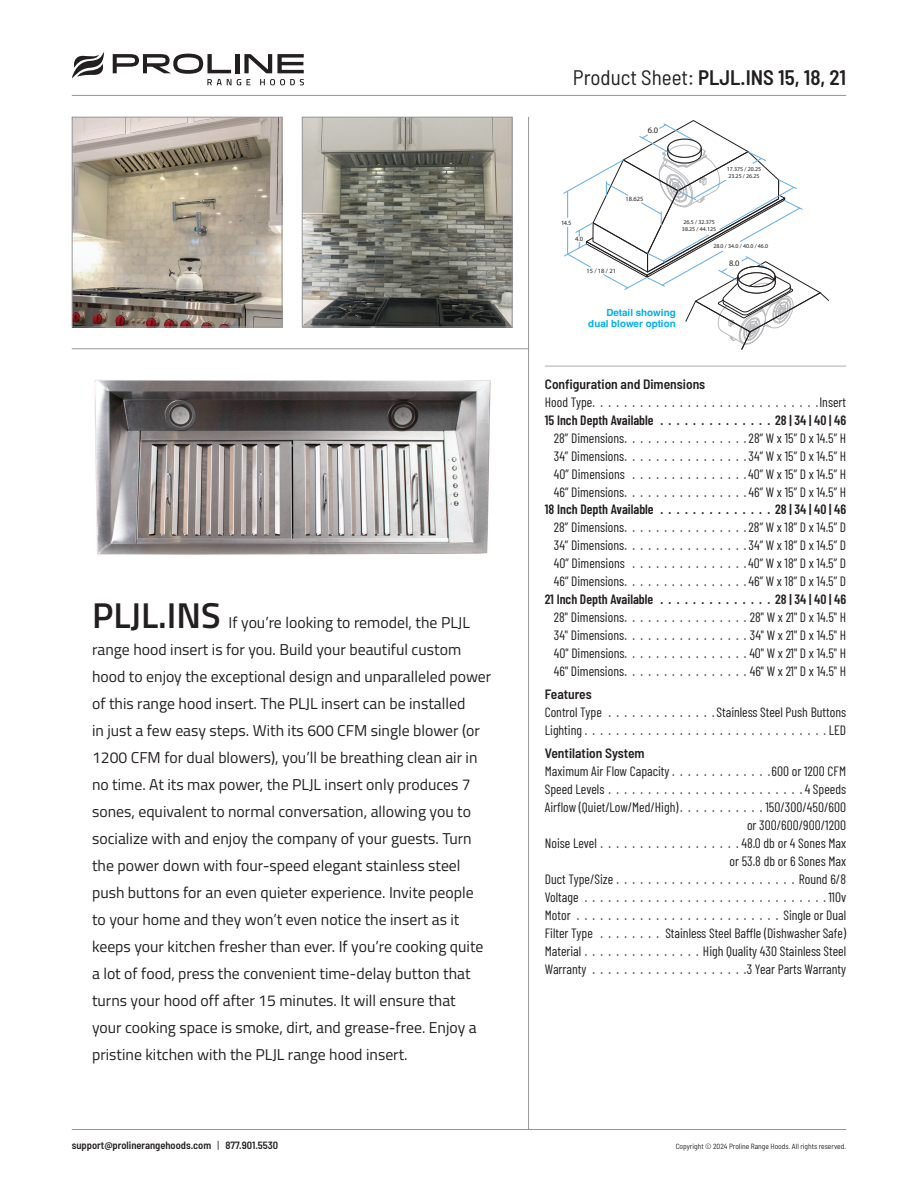
<style>
.page{position:relative;width:918px;height:1188px;background:#fff}
.page>*{position:absolute;margin:0;border:0;box-sizing:border-box;transform-origin:0 0}
.t1{font:600 36px "Titillium Web";color:#231f20}
.t2{font:600 semi-condensed 21px "Barlow";color:#231f20}
.t3{font:15.75px/27px "Titillium Web";color:#231f20}
.t4{font:13.5px/18px "Barlow Condensed";color:#231f20;text-align:justify}
.t5{font:600 13.5px "Barlow Condensed";color:#231f20}
.t6{font:600 semi-condensed 13.5px "Barlow";color:#231f20}
.t7{font:600 semi-condensed 10.5px "Barlow";color:#231f20}
.t8{font:700 9.75px/11.1px "Helvetica";color:#00aeef;text-align:right}
.t9{font:8.4px "Myriad Pro";color:#231f20}
.t10{font:semi-condensed 7.5px "Barlow";color:#231f20}
.t11{font:6.45px "Myriad Pro";color:#231f20}
.t12{font:5.85px/7.1px "Myriad Pro";color:#231f20}
.s1{font-weight:400}
</style>
<div class="page">
<hr style="left:72px;top:95px;width:774px;height:1px;background:#939598">
<hr style="left:72px;top:1129px;width:774px;height:1px;background:#939598">
<svg style="left:72px;top:52px;width:32px;height:27px"></svg>
<svg style="left:113px;top:54px;width:191px;height:31px"></svg>
<hr style="left:528px;top:117px;width:1px;height:1013px;background:#939598">
<hr style="left:72px;top:348px;width:457px;height:1px;background:#939598">
<img style="left:74px;top:119px;width:206px;height:206px">
<div style="left:72px;top:117px;width:210px;height:210px;border:1px solid #939598"></div>
<img style="left:304px;top:119px;width:206px;height:206px">
<div style="left:302px;top:117px;width:210px;height:210px;border:1px solid #939598"></div>
<img style="left:94px;top:379px;width:397px;height:176px">
<hr style="left:545px;top:365px;width:301px;height:2px;background:#c7c8ca">
<svg style="left:563px;top:120px;width:266px;height:230px"></svg>
<h2 class="t2" style="left:573px;top:63px;width:275px"><span class="s1">Product Sheet:</span> PLJL.INS 15, 18, 21</h2>
<p class="t11" style="left:561px;top:219px;width:12px">14.5</p>
<p class="t11" style="left:575px;top:235px;width:9px">4.0</p>
<p class="t9" style="left:648px;top:125px;width:12px">6.0</p>
<p class="t11" style="left:626px;top:195px;width:19px">18.625</p>
<p class="t12" style="left:727px;top:165px;width:36px">17.375 / 20.25<br>23.25 / 26.25</p>
<p class="t12" style="left:682px;top:219px;width:36px">26.5 / 32.375<br>38.25 / 44.125</p>
<p class="t12" style="left:713px;top:242px;width:56px">28.0 / 34.0 / 40.0 / 46.0</p>
<p class="t9" style="left:729px;top:258px;width:12px">8.0</p>
<h1 class="t1" style="left:92px;top:588px;width:130px">PLJL.INS</h1>
<p class="t3" style="left:92px;top:608px;width:401px;text-indent:137px">If you’re looking to remodel, the PLJL range hood insert is for you. Build your beautiful custom hood to enjoy the exceptional design and unparalleled power of this range hood insert. The PLJL insert can be installed<br>in just a few easy steps. With its 600 CFM single blower (or 1200 CFM for dual blowers), you’ll be breathing clean air in no time. At its max power, the PLJL insert only produces 7 sones, equivalent to normal conversation, allowing you to socialize with and enjoy the company of your guests. Turn the power down with four-speed elegant stainless steel push buttons for an even quieter experience. Invite people to your home and they won’t even notice the insert as it keeps your kitchen fresher than ever. If you’re cooking quite a lot of food, press the convenient time-delay button that turns your hood off after 15 minutes. It will ensure that<br>your cooking space is smoke, dirt, and grease-free. Enjoy a pristine kitchen with the PLJL range hood insert.</p>
<p class="t11" style="left:586px;top:267px;width:31px">15 / 18 / 21</p>
<p class="t8" style="left:588px;top:308px;width:89px">Detail showing dual blower option</p>
<p class="t11" style="left:649px;top:376px;width:5px">4</p>
<p class="t6" style="left:545px;top:374px;width:162px">Configuration and Dimensions</p>
<p class="t4" style="left:545px;top:392px;width:49px">Hood Type</p>
<p class="t4" style="left:819px;top:392px;width:28px">Insert</p>
<p class="t5" style="left:545px;top:410px;width:303px">15 Inch Depth Available . . . . . . . . . . . . . 28 | 34 | 40 | 46</p>
<p class="t4" style="left:554px;top:428px;width:72px">28” Dimensions</p>
<p class="t4" style="left:749px;top:428px;width:99px">28” W x 15” D x 14.5” H</p>
<p class="t4" style="left:554px;top:446px;width:72px">34” Dimensions</p>
<p class="t4" style="left:554px;top:446px;width:294px;text-indent:195px">34” W x 15” D x 14.5” H 40” Dimensions . . . . . . . . . . . . . . 40” W x 15” D x 14.5” H 46” Dimensions</p>
<p class="t4" style="left:749px;top:482px;width:99px">46” W x 15” D x 14.5” H</p>
<p class="t5" style="left:545px;top:500px;width:303px">18 Inch Depth Available . . . . . . . . . . . . . 28 | 34 | 40 | 46</p>
<p class="t4" style="left:554px;top:518px;width:72px">28” Dimensions</p>
<p class="t4" style="left:749px;top:518px;width:99px">28” W x 18” D x 14.5” D</p>
<p class="t4" style="left:554px;top:536px;width:72px">34” Dimensions</p>
<p class="t4" style="left:554px;top:536px;width:294px;text-indent:195px">34” W x 18” D x 14.5” D 40” Dimensions . . . . . . . . . . . . . . 40” W x 18” D x 14.5” D 46” Dimensions</p>
<p class="t4" style="left:749px;top:572px;width:99px">46” W x 18” D x 14.5” D</p>
<p class="t5" style="left:545px;top:590px;width:303px">21 Inch Depth Available . . . . . . . . . . . . . 28 | 34 | 40 | 46</p>
<p class="t4" style="left:554px;top:608px;width:72px">28" Dimensions</p>
<p class="t4" style="left:750px;top:608px;width:98px">28" W x 21" D x 14.5" H</p>
<p class="t4" style="left:554px;top:626px;width:72px">34" Dimensions</p>
<p class="t4" style="left:554px;top:626px;width:294px;text-indent:196px">34" W x 21" D x 14.5" H 40" Dimensions. . . . . . . . . . . . . . . . 40" W x 21" D x 14.5" H 46" Dimensions</p>
<p class="t4" style="left:750px;top:662px;width:98px">46" W x 21" D x 14.5" H</p>
<p class="t6" style="left:545px;top:685px;width:48px">Features</p>
<p class="t4" style="left:545px;top:703px;width:303px">Control Type . . . . . . . . . . . . . Stainless Steel Push Buttons<br>Lighting</p>
<p class="t4" style="left:829px;top:721px;width:19px">LED</p>
<p class="t6" style="left:545px;top:744px;width:101px">Ventilation System</p>
<p class="t4" style="left:545px;top:762px;width:126px">Maximum Air Flow Capacity</p>
<p class="t4" style="left:772px;top:762px;width:76px">600 or 1200 CFM</p>
<p class="t4" style="left:545px;top:780px;width:61px">Speed Levels</p>
<p class="t4" style="left:805px;top:780px;width:43px">4 Speeds</p>
<p class="t4" style="left:545px;top:797px;width:135px">Airflow (Quiet/Low/Med/High)</p>
<p class="t4" style="left:747px;top:797px;width:101px;text-align:right">150/300/450/600<br>or 300/600/900/1200</p>
<p class="t4" style="left:545px;top:833px;width:54px">Noise Level</p>
<p class="t4" style="left:729px;top:833px;width:118px;text-align:right">48.0 db or 4 Sones Max or 53.8 db or 6 Sones Max</p>
<p class="t4" style="left:545px;top:869px;width:70px">Duct Type/Size</p>
<p class="t4" style="left:545px;top:869px;width:303px;text-indent:254px">Round 6/8<br>Voltage . . . . . . . . . . . . . . . . . . . . . . . . . . . . . . 110v Motor . . . . . . . . . . . . . . . . . . . . . . . . . . Single or Dual Filter Type . . . . . . . . Stainless Steel Baffle (Dishwasher Safe)<br>Material</p>
<p class="t4" style="left:545px;top:941px;width:303px;text-align:right">High Quality 430 Stainless Steel<br>Warranty . . . . . . . . . . . . . . . . . . . 3 Year Parts Warranty</p>
<p class="t7" style="left:72px;top:1138px;width:208px">support@prolinerangehoods.com <span class="s1">|</span> 877.901.5530</p>
<p class="t10" style="left:676px;top:1141px;width:172px">Copyright © 2024 Proline Range Hoods. All rights reserved.</p>
</div>
